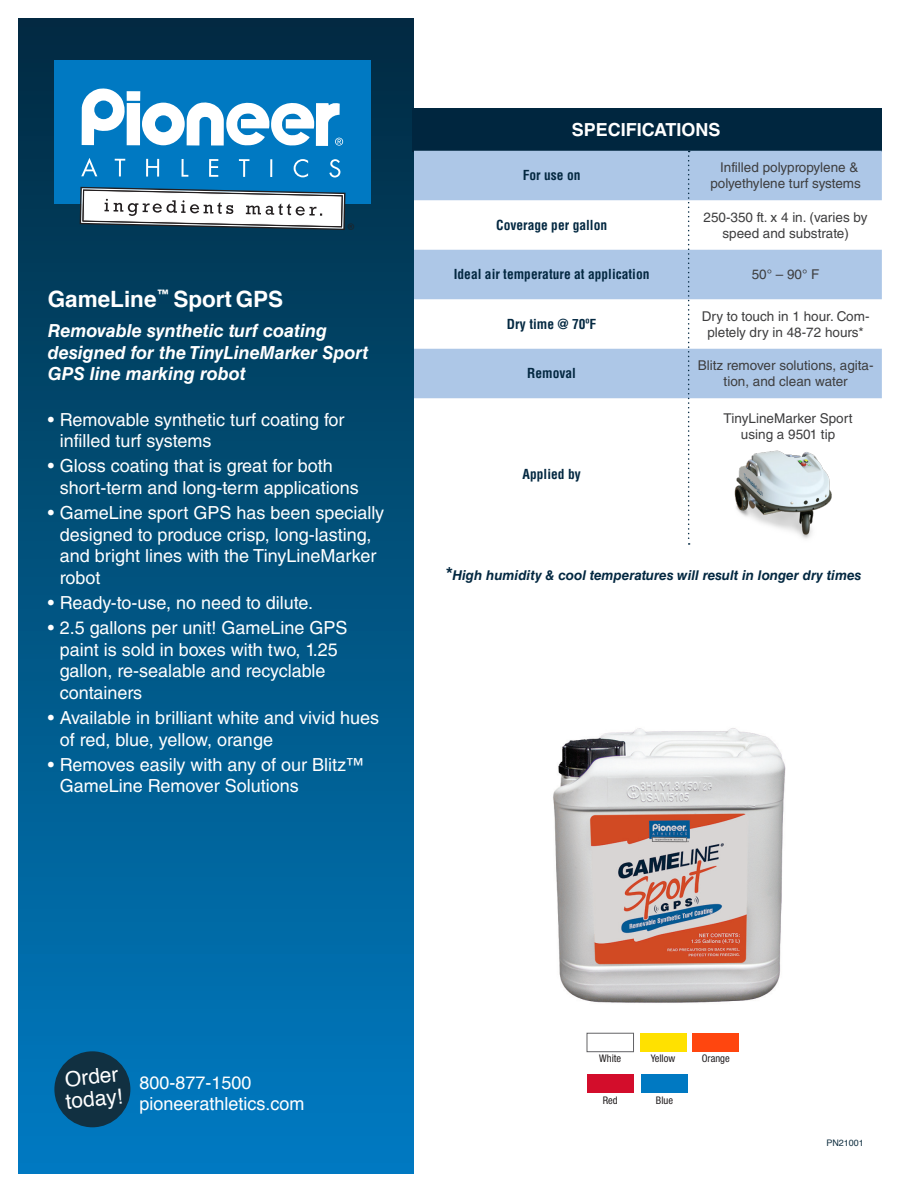
<style>
.page{position:relative;width:918px;height:1188px;background:#fff}
.page>*{position:absolute;margin:0;border:0;box-sizing:border-box;transform-origin:0 0}
.Product_Name{font:700 22.5px "Helvetica";color:#fff}
.t1{font:21px "Helvetica";color:#fff}
.t2{font:18px/21.6px "Helvetica LT Std";color:#fff}
.Product_Description{font:italic 700 18px/21.6px "Helvetica LT Std";color:#fff}
.t3{font:18px "Helvetica";color:#fff}
.t4{font:700 18px "Helvetica LT Std";color:#fff}
.t5{font:13.8px "Myriad";color:#231f20}
.t6{font:13.5px/16.2px "Helvetica LT Std";color:#3e3e3f;text-align:center}
.t7{font:700 condensed 13.5px "Helvetica LT Std";color:#032841}
.t8{font:italic 700 13.5px "Helvetica LT Std";color:#032841}
.Color_Swatch_Name{font:condensed 10.5px "Helvetica Neue LT Std";color:#231f20}
.t9{font:9px "Helvetica";color:#113041}
.s1{font-size:18px}
</style>
<div class="page">
<div style="left:18px;top:18px;width:396px;height:1155px;background:linear-gradient(to bottom,#012b41,#007cc2)"></div>
<div style="left:54px;top:60px;width:316px;height:144px;background:#0079c2"></div>
<svg style="left:82px;top:88px;width:261px;height:58px"></svg>
<svg style="left:81px;top:158px;width:16px;height:18px"></svg>
<svg style="left:115px;top:159px;width:10px;height:17px"></svg>
<svg style="left:146px;top:159px;width:13px;height:18px"></svg>
<svg style="left:182px;top:159px;width:6px;height:18px"></svg>
<svg style="left:209px;top:159px;width:9px;height:18px"></svg>
<svg style="left:239px;top:159px;width:10px;height:18px"></svg>
<svg style="left:270px;top:159px;width:2px;height:18px"></svg>
<svg style="left:294px;top:159px;width:14px;height:18px"></svg>
<svg style="left:329px;top:159px;width:11px;height:19px"></svg>
<svg style="left:80px;top:187px;width:266px;height:43px"></svg>
<div style="left:412px;top:108px;width:470px;height:44px;background:#00263f"></div>
<svg style="left:414px;top:151px;width:468px;height:247px;fill:#adc7e7"></svg>
<div style="left:54px;top:1051px;width:76px;height:76px;background:#113041;border-radius:50%"></div>
<svg style="left:688px;top:151px;width:2px;height:394px"></svg>
<div style="left:587px;top:1033px;width:47px;height:19px;background:#fff;border:1px solid #636366"></div>
<div style="left:640px;top:1033px;width:46px;height:19px;background:#ffe100"></div>
<div style="left:641px;top:1074px;width:47px;height:19px;background:#0079c2"></div>
<div style="left:692px;top:1033px;width:47px;height:19px;background:#ff460f"></div>
<div style="left:587px;top:1074px;width:47px;height:19px;background:#d30d2b"></div>
<img style="left:734px;top:450px;width:98px;height:89px">
<img style="left:553px;top:728px;width:233px;height:275px">
<p class="t5" style="left:347px;top:222px;width:9px">®</p>
<p class="Product_Name" style="left:48px;top:281px;width:237px">GameLine<sup>™</sup> Sport GPS</p>
<p class="Product_Description" style="left:48px;top:320px;width:322px">Removable synthetic turf coating designed for the TinyLineMarker Sport<br>GPS line marking robot</p>
<p class="t2" style="left:60px;top:408px;width:286px;text-indent:-12px">• Removable synthetic turf coating for infilled turf systems</p>
<p class="t2" style="left:60px;top:455px;width:300px;text-indent:-12px">• Gloss coating that is great for both short-term and long-term applications</p>
<p class="t2" style="left:60px;top:502px;width:326px;text-indent:-12px">• GameLine sport GPS has been specially designed to produce crisp, long-lasting, and bright lines with the TinyLineMarker robot</p>
<p class="t2" style="left:48px;top:592px;width:267px">• Ready-to-use, no need to dilute.</p>
<p class="t2" style="left:60px;top:617px;width:289px;text-indent:-12px">• 2.5 gallons per unit! GameLine GPS paint is sold in boxes with two, 1.25 gallon, re-sealable and recyclable containers</p>
<p class="t2" style="left:60px;top:707px;width:321px;text-indent:-12px">• Available in brilliant white and vivid hues of red, blue, yellow, orange</p>
<p class="t2" style="left:60px;top:754px;width:306px;text-indent:-12px">• Removes easily with any of our Blitz™<br>GameLine Remover Solutions</p>
<p class="t4" style="left:572px;top:119px;width:150px">SPECIFICATIONS</p>
<p class="t7" style="left:523px;top:167px;width:59px">For use on</p>
<p class="t6" style="left:710px;top:159px;width:152px">Infilled polypropylene &amp; polyethylene turf systems</p>
<p class="t7" style="left:496px;top:216px;width:112px">Coverage per gallon</p>
<p class="t6" style="left:704px;top:209px;width:166px">250-350 ft. x 4 in. (varies by speed and substrate)</p>
<p class="t7" style="left:454px;top:266px;width:197px">Ideal air temperature at application</p>
<p class="t6" style="left:752px;top:266px;width:69px">50° – 90° F</p>
<p class="t7" style="left:507px;top:315px;width:91px">Dry time @ 70ºF</p>
<p class="t6" style="left:702px;top:308px;width:169px">Dry to touch in 1 hour. Com&shy;pletely dry in 48-72 hours*</p>
<p class="t7" style="left:527px;top:365px;width:50px">Removal</p>
<p class="t6" style="left:698px;top:357px;width:177px">Blitz remover solutions, agita&shy;tion, and clean water</p>
<p class="t7" style="left:523px;top:466px;width:60px">Applied by</p>
<p class="t6" style="left:724px;top:410px;width:131px">TinyLineMarker Sport</p>
<p class="t6" style="left:741px;top:426px;width:96px">using a 9501 tip</p>
<p class="t8" style="left:445px;top:567px;width:417px"><span class="s1">*</span>High humidity &amp; cool temperatures will result in longer dry times</p>
<p class="t1" style="left:63px;top:1063px;width:55px;rotate:-6deg">Order</p>
<p class="t1" style="left:64px;top:1086px;width:59px;rotate:-6deg">today!</p>
<p class="t3" style="left:139px;top:1068px;width:114px">800-877-1500</p>
<p class="t3" style="left:139px;top:1090px;width:167px">pioneerathletics.com</p>
<p class="Color_Swatch_Name" style="left:599px;top:1053px;width:23px">White</p>
<p class="Color_Swatch_Name" style="left:651px;top:1053px;width:26px">Yellow</p>
<p class="Color_Swatch_Name" style="left:656px;top:1094px;width:19px">Blue</p>
<p class="Color_Swatch_Name" style="left:603px;top:1094px;width:16px">Red</p>
<p class="Color_Swatch_Name" style="left:702px;top:1053px;width:29px">Orange</p>
<p class="t9" style="left:826px;top:1136px;width:39px">PN21001</p>
</div>
